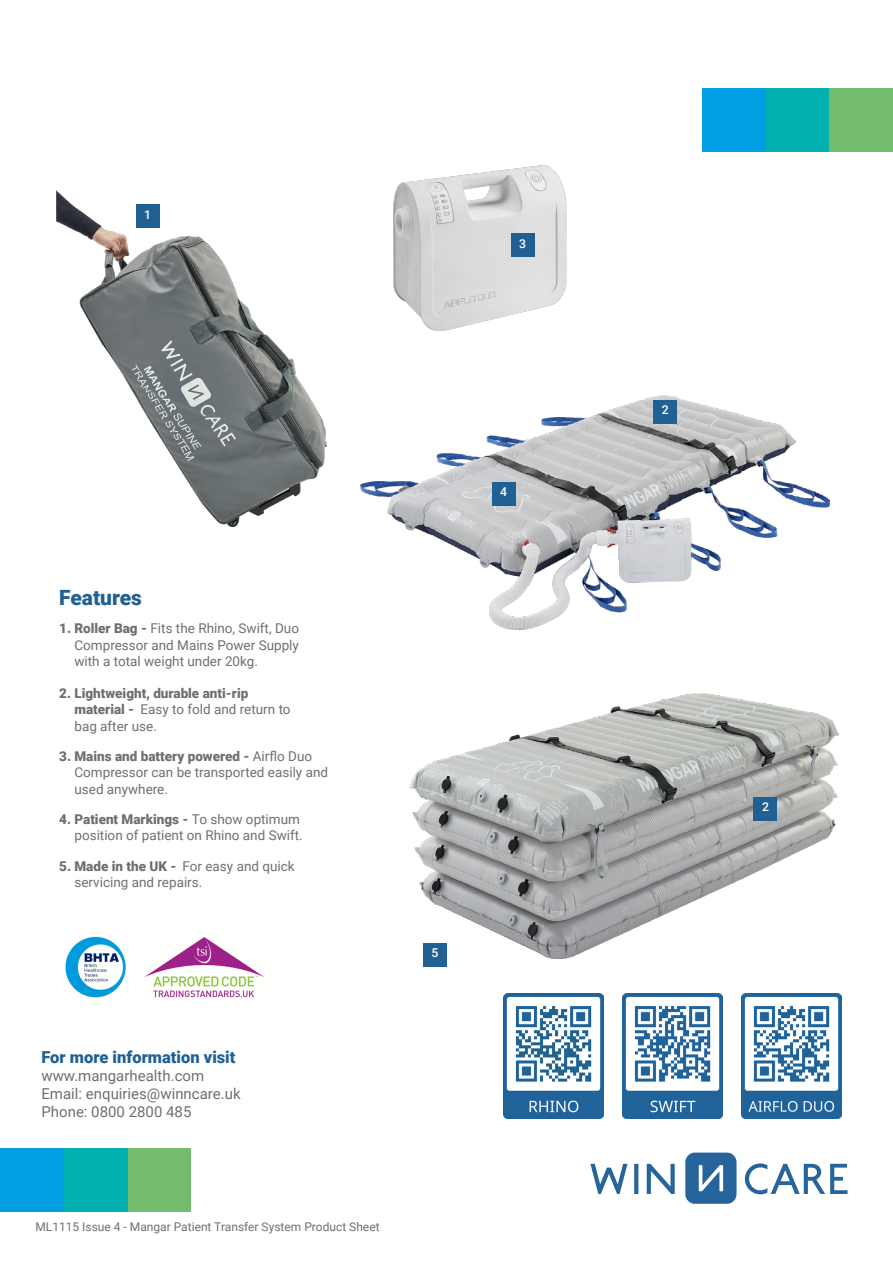
<style>
.page{position:relative;width:893px;height:1263px;background:#fff}
.page>*{position:absolute;margin:0;border:0;box-sizing:border-box;transform-origin:0 0}
.t1{font:900 21px "Roboto";color:#216093}
.t2{font:900 16.5px "Roboto";color:#216093}
.t3{font:15px/18px "Roboto";color:#706f6f}
.t4{font:13.5px/16.2px "Roboto";color:#706f6f}
.t5{font:900 13.5px/16.2px "Roboto";color:#706f6f}
.t6{font:500 12.15px "Roboto";color:#fff}
.t7{font:12px "Roboto";color:#706f6f}
.s1{font-weight:900}
.s2{font-weight:400}
</style>
<div class="page">
<img style="left:393px;top:166px;width:173px;height:164px">
<img style="left:56px;top:190px;width:271px;height:336px">
<div style="left:128px;top:1148px;width:63px;height:64px;background:#72bb6f"></div>
<div style="left:64px;top:1148px;width:64px;height:64px;background:#00afae"></div>
<div style="left:0;top:1148px;width:64px;height:64px;background:#009fe3"></div>
<div style="left:829px;top:88px;width:64px;height:64px;background:#72bb6f"></div>
<div style="left:765px;top:88px;width:64px;height:64px;background:#00afae"></div>
<div style="left:702px;top:88px;width:63px;height:64px;background:#009fe3"></div>
<div style="left:685px;top:1152px;width:51px;height:52px;background:#26649b;border-radius:10px"></div>
<svg style="left:699px;top:1165px;width:24px;height:26px"></svg>
<svg style="left:745px;top:1163px;width:102px;height:31px"></svg>
<svg style="left:647px;top:1164px;width:28px;height:30px"></svg>
<svg style="left:634px;top:1164px;width:4px;height:30px"></svg>
<svg style="left:590px;top:1164px;width:37px;height:30px"></svg>
<img style="left:409px;top:693px;width:430px;height:266px">
<img style="left:360px;top:395px;width:469px;height:234px">
<img style="left:65px;top:936px;width:199px;height:62px">
<div style="left:136px;top:205px;width:23px;height:23px;background:#216093"></div>
<div style="left:754px;top:797px;width:23px;height:24px;background:#216093"></div>
<div style="left:653px;top:400px;width:24px;height:23px;background:#216093"></div>
<div style="left:511px;top:234px;width:23px;height:23px;background:#216093"></div>
<div style="left:423px;top:943px;width:23px;height:24px;background:#216093"></div>
<div style="left:492px;top:482px;width:23px;height:24px;background:#216093"></div>
<img style="left:741px;top:994px;width:101px;height:125px">
<img style="left:503px;top:994px;width:101px;height:125px">
<img style="left:622px;top:994px;width:101px;height:125px">
<p class="t6" style="left:144px;top:206px;width:8px">1</p>
<p class="t6" style="left:519px;top:235px;width:8px">3</p>
<h1 class="t1" style="left:59px;top:582px;width:84px">Features</h1>
<p class="t4" style="left:74px;top:620px;width:226px;text-align:justify;text-indent:-15px"><span class="s1">1. Roller Bag -</span> Fits the Rhino, Swift, Duo Compressor and Mains Power Supply with a total weight under 20kg.</p>
<p class="t5" style="left:74px;top:685px;width:218px;text-indent:-15px">2. Lightweight, durable anti-rip material - <span class="s2">Easy to fold and return to bag after use.</span></p>
<p class="t4" style="left:74px;top:748px;width:255px;text-indent:-15px"><span class="s1">3. Mains and battery powered -</span> Airflo Duo<br>Compressor can be transported easily and used anywhere.</p>
<p class="t4" style="left:59px;top:811px;width:245px;text-align:right"><span class="s1">4. Patient Markings -</span> To show optimum position of patient on Rhino and Swift.</p>
<p class="t4" style="left:74px;top:858px;width:222px;text-indent:-15px"><span class="s1">5. Made in the UK -</span> For easy and quick servicing and repairs.</p>
<p class="t2" style="left:41px;top:1045px;width:196px">For more information visit</p>
<p class="t3" style="left:41px;top:1066px;width:201px">www.mangarhealth.com<br>Email: enquiries@winncare.uk<br>Phone: 0800 2800 485</p>
<p class="t7" style="left:35px;top:1218px;width:346px">ML1115 Issue 4 - Mangar Patient Transfer System Product Sheet</p>
<p class="t6" style="left:432px;top:945px;width:8px">5</p>
<p class="t6" style="left:500px;top:483px;width:8px">4</p>
<p class="t6" style="left:662px;top:401px;width:8px">2</p>
<p class="t6" style="left:762px;top:799px;width:8px">2</p>
</div>
